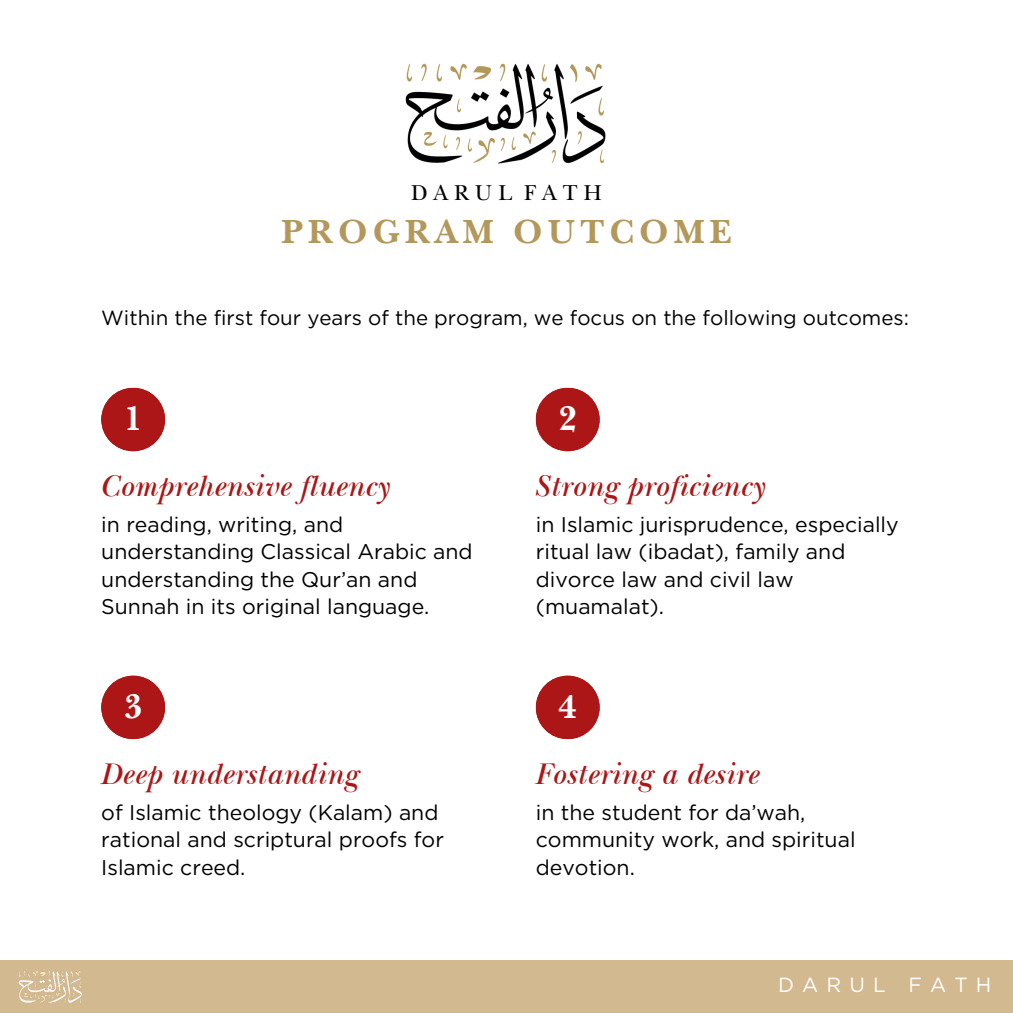
<style>
.page{position:relative;width:1013px;height:1013px;background:#fff}
.page>*{position:absolute;margin:0;border:0;box-sizing:border-box;transform-origin:0 0}
.t1{font:700 35px "New Baskerville ITC Pro";letter-spacing:.15em;color:#b4975a}
.t2{font:700 35px "New Baskerville ITC Pro";color:#fff}
.t3{font:italic 600 31.25px "New Baskerville ITC Pro";letter-spacing:.015em;color:#ad1616}
.t4{font:22.5px "New Baskerville";letter-spacing:.26em;color:#000}
.t5{font:21.25px/27.2px "Gotham";color:#000}
.t6{font:20.5px "Gotham";color:#000}
.t7{font:20.5px "Gotham";letter-spacing:.4em;color:#fff}
</style>
<div class="page">
<img style="left:405px;top:63px;width:201px;height:101px">
<div style="left:0;top:960px;width:1012px;height:52px;background:#d2b98f"></div>
<img style="left:18px;top:971px;width:64px;height:32px">
<svg style="left:101px;top:388px;width:64px;height:63px"></svg>
<svg style="left:536px;top:388px;width:63px;height:63px"></svg>
<svg style="left:101px;top:675px;width:64px;height:64px"></svg>
<svg style="left:536px;top:675px;width:63px;height:64px"></svg>
<p class="t4" style="left:411px;top:180px;width:192px">DARUL FATH</p>
<h3 class="t1" style="left:281px;top:219px;width:452px">PROGRAM OUTCOME</h3>
<h4 class="t6" style="left:101px;top:308px;width:809px">Within the first four years of the program, we focus on the following outcomes:</h4>
<h2 class="t2" style="left:124px;top:406px;width:20px">1</h2>
<h4 class="t2" style="left:558px;top:406px;width:20px">2</h4>
<h4 class="t3" style="left:101px;top:475px;width:291px">Comprehensive fluency</h4>
<p class="t3" style="left:536px;top:475px;width:232px">Strong proficiency</p>
<p class="t5" style="left:101px;top:512px;width:373px">in reading, writing, and understanding Classical Arabic and understanding the Qur’an and<br>Sunnah in its original language.</p>
<h2 class="t5" style="left:536px;top:512px;width:364px">in Islamic jurisprudence, especially ritual law (ibadat), family and divorce law and civil law (muamalat).</h2>
<p class="t2" style="left:124px;top:694px;width:20px">3</p>
<h2 class="t2" style="left:558px;top:694px;width:20px">4</h2>
<h2 class="t3" style="left:101px;top:762px;width:259px">Deep understanding</h2>
<h4 class="t3" style="left:536px;top:762px;width:226px">Fostering a desire</h4>
<h4 class="t5" style="left:101px;top:800px;width:344px">of Islamic theology (Kalam) and rational and scriptural proofs for<br>Islamic creed.</h4>
<p class="t5" style="left:536px;top:800px;width:321px">in the student for da’wah, community work, and spiritual devotion.</p>
<p class="t7" style="left:778px;top:975px;width:215px">DARUL FATH</p>
</div>
